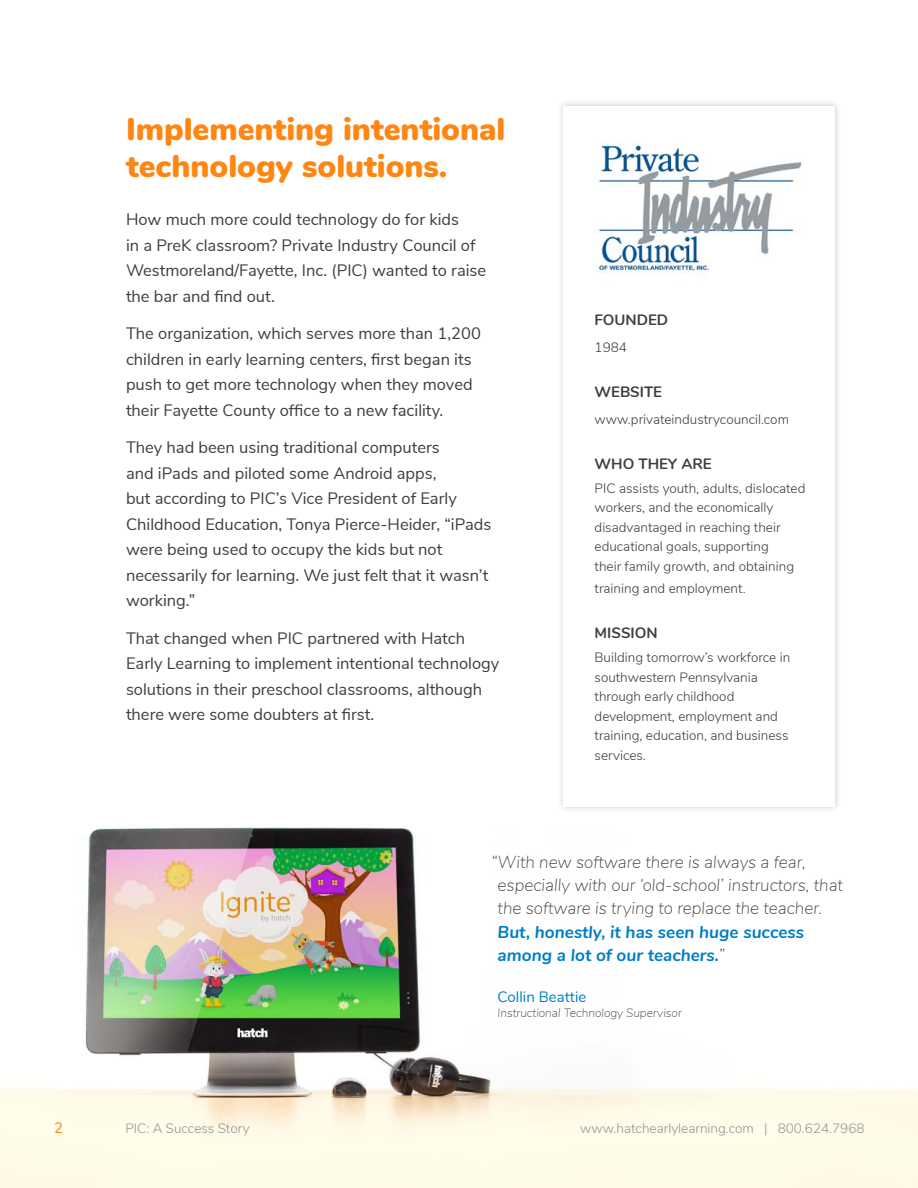
<style>
.page{position:relative;width:918px;height:1188px;background:#fff}
.page>*{position:absolute;margin:0;border:0;box-sizing:border-box;transform-origin:0 0}
.t1{font:900 31.5px/37.5px "Nunito";color:#fe8713}
.t2{font:italic 200 17.25px/23.2px "Nunito";color:#3e3e3f}
.t3{font:16.5px/25.5px "Nunito Sans";color:#3e3e3f}
.t4{font:700 15px "Nunito";color:#3e3e3f}
.t5{font:15px "Nunito";color:#007ec5}
.t6{font:15px "Nunito";color:#f58721}
.t7{font:300 13.5px/19.5px "Nunito";color:#3e3e3f}
.t8{font:300 13.5px "Nunito";color:#939598}
.t9{font:italic 200 12px "Nunito";color:#3e3e3f}
.s1{font-weight:700;color:#007ec5}
</style>
<div class="page">
<img style="left:0;top:827px;width:918px;height:361px">
<div style="left:557px;top:100px;width:285px;height:713px;background:#231f20;opacity:.25"></div>
<div style="left:563px;top:106px;width:272px;height:700px;background:#fff"></div>
<img style="left:595px;top:142px;width:207px;height:132px">
<p class="t1" style="left:126px;top:108px;width:381px">Implementing intentional technology solutions.</p>
<p class="t3" style="left:126px;top:206px;width:362px">How much more could technology do for kids<br>in a PreK classroom? Private Industry Council of Westmoreland/Fayette, Inc. (PIC) wanted to raise the bar and find out.</p>
<p class="t3" style="left:126px;top:320px;width:356px">The organization, which serves more than 1,200 children in early learning centers, first began its push to get more technology when they moved their Fayette County office to a new facility.</p>
<p class="t3" style="left:126px;top:434px;width:367px">They had been using traditional computers<br>and iPads and piloted some Android apps,<br>but according to PIC’s Vice President of Early Childhood Education, Tonya Pierce-Heider, “iPads were being used to occupy the kids but not necessarily for learning. We just felt that it wasn’t working.”</p>
<p class="t3" style="left:126px;top:624px;width:375px">That changed when PIC partnered with Hatch Early Learning to implement intentional technology solutions in their preschool classrooms, although there were some doubters at first.</p>
<p class="t4" style="left:595px;top:308px;width:75px">FOUNDED</p>
<p class="t7" style="left:595px;top:337px;width:34px">1984</p>
<p class="t4" style="left:595px;top:380px;width:69px">WEBSITE</p>
<p class="t7" style="left:595px;top:409px;width:196px">www.privateindustrycouncil.com</p>
<p class="t4" style="left:595px;top:452px;width:119px">WHO THEY ARE</p>
<p class="t7" style="left:595px;top:478px;width:212px">PIC assists youth, adults, dislocated workers, and the economically disadvantaged in reaching their educational goals, supporting<br>their family growth, and obtaining</p>
<p class="t7" style="left:595px;top:578px;width:153px">training and employment.</p>
<p class="t4" style="left:595px;top:622px;width:65px">MISSION</p>
<p class="t7" style="left:595px;top:647px;width:197px">Building tomorrow’s workforce in</p>
<p class="t7" style="left:595px;top:667px;width:195px">southwestern Pennsylvania through early childhood development, employment and training, education, and business services.</p>
<p class="t2" style="left:498px;top:849px;width:347px;text-indent:-6px">“With new software there is always a fear, especially with our ‘old-school’ instructors, that the software is trying to replace the teacher.<br><span class="s1">But, honestly, it has seen huge success among a lot of our teachers.</span>”</p>
<p class="t5" style="left:498px;top:986px;width:90px">Collin Beattie</p>
<p class="t9" style="left:498px;top:1004px;width:186px">Instructional Technology Supervisor</p>
<p class="t6" style="left:54px;top:1117px;width:10px">2</p>
<p class="t8" style="left:125px;top:1118px;width:126px">PIC: A Success Story</p>
<p class="t8" style="left:580px;top:1118px;width:286px">www.hatchearlylearning.com | 800.624.7968</p>
</div>
